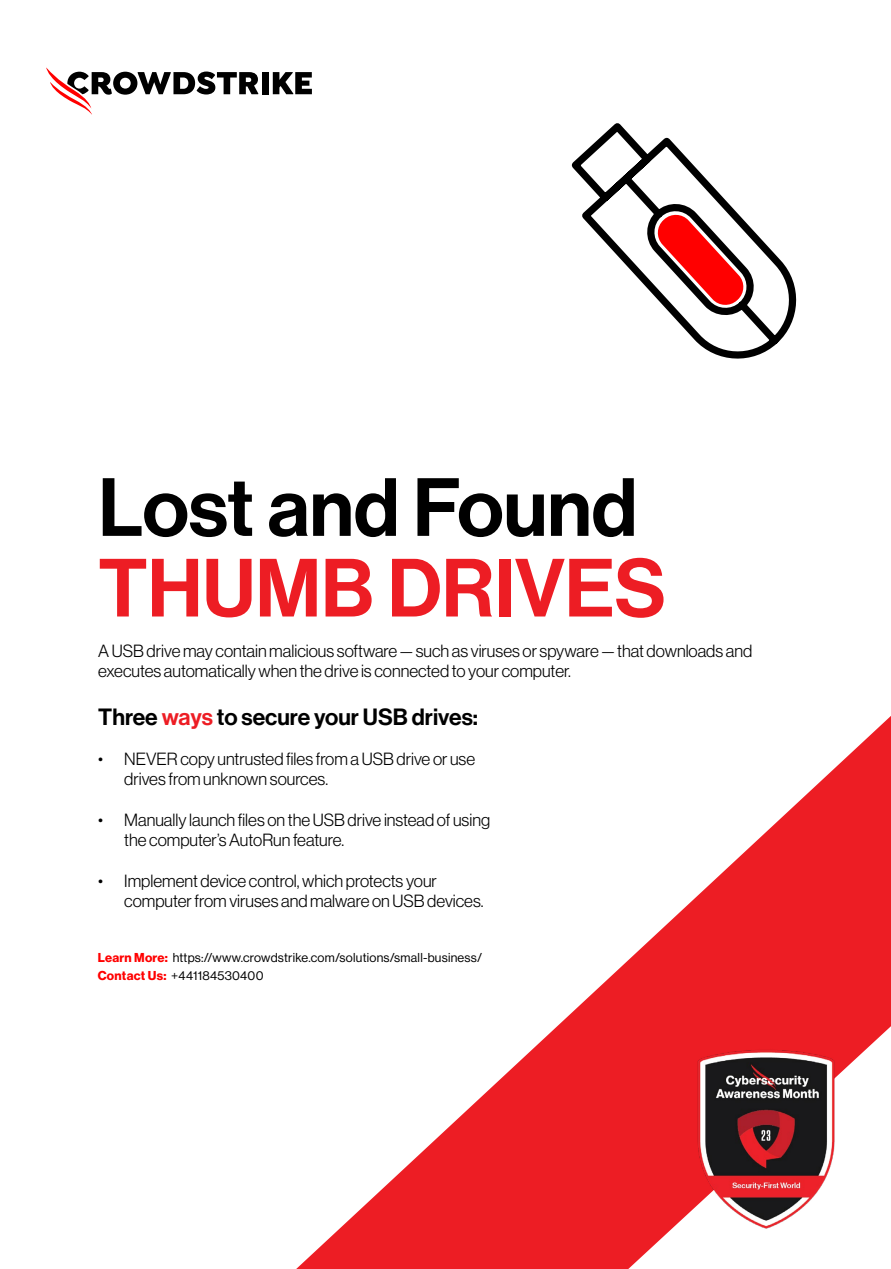
<style>
.page{position:relative;width:891px;height:1269px;background:#fff}
.page>*{position:absolute;margin:0;border:0;box-sizing:border-box;transform-origin:0 0}
.t1{font:500 80.62px "Haas Grot Disp 65";color:#000}
.t2{font:500 80.62px "Haas Grot Disp 65";color:#ed1d24}
.t3{font:500 23.02px "Haas Grot Disp 65";color:#000}
.t4{font:300 17.25px/20.7px "Haas Grot Disp 45";color:#000}
.t5{font:12.67px/18.1px "Haas Grot Disp 55 Roman";letter-spacing:.02em;color:#000}
.s1{color:#ed1d24}
.s2{font-family:"Haas Grot Disp 75";font-weight:700;color:#f00}
</style>
<div class="page">
<svg style="left:296px;top:716px;width:595px;height:553px"></svg>
<div style="left:262px;top:72px;width:7px;height:22px;background:#000"></div>
<svg style="left:273px;top:72px;width:39px;height:22px"></svg>
<svg style="left:46px;top:67px;width:212px;height:48px"></svg>
<img style="left:684px;top:1047px;width:168px;height:185px">
<svg style="left:571px;top:123px;width:226px;height:236px"></svg>
<svg style="left:656px;top:213px;width:89px;height:94px"></svg>
<h1 class="t1" style="left:98px;top:461px;width:540px">Lost and Found</h1>
<h1 class="t2" style="left:98px;top:542px;width:569px">THUMB DRIVES</h1>
<p class="t4" style="left:98px;top:640px;width:655px">A USB drive may contain malicious software — such as viruses or spyware — that downloads and executes automatically when the drive is connected to your computer.</p>
<h2 class="t3" style="left:98px;top:703px;width:381px">Three <span class="s1">ways</span> to secure your USB drives:</h2>
<p class="t4" style="left:124px;top:748px;width:353px;text-indent:-26px">• NEVER copy untrusted files from a USB drive or use drives from unknown sources.</p>
<p class="t4" style="left:124px;top:809px;width:367px;text-indent:-26px">• Manually launch files on the USB drive instead of using the computer’s AutoRun feature.</p>
<p class="t4" style="left:124px;top:870px;width:361px;text-indent:-26px">• Implement device control, which protects your computer from viruses and malware on USB devices.</p>
<p class="t5" style="left:98px;top:949px;width:386px"><span class="s2">Learn More:</span> https://www.crowdstrike.com/solutions/small-business/<br><span class="s2">Contact Us:</span> +441184530400</p>
</div>
